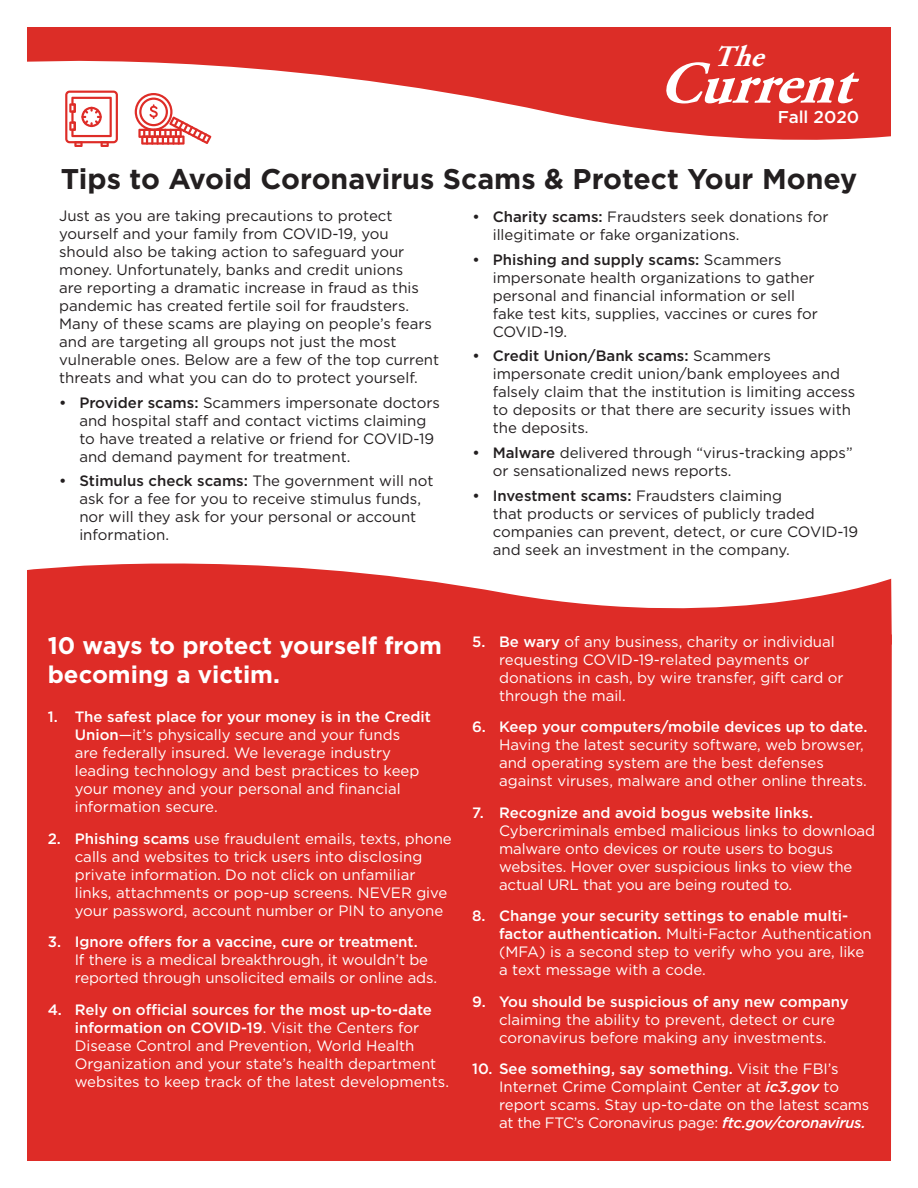
<style>
.page{position:relative;width:918px;height:1188px;background:#fff}
.page>*{position:absolute;margin:0;border:0;box-sizing:border-box;transform-origin:0 0}
.t1{font:italic 700 59.55px "Adobe Garamond Pro";color:#fff}
.t2{font:italic 700 29.85px "Adobe Garamond Pro";color:#fff}
.t3{font:700 28.5px "Gotham";color:#231f20}
.t4{font:700 24px/28.8px "Gotham";color:#fff}
.t5{font:500 17.1px "Gotham";color:#fff}
.t6{font:15px/18px "Gotham";color:#fff}
.t7{font:15px/18px "Gotham";color:#231f20}
.s1{font-weight:500}
.s2{font-weight:500;font-style:italic}
</style>
<div class="page">
<svg style="left:27px;top:563px;width:865px;height:71px;fill:#de2c27"></svg>
<div style="left:27px;top:634px;width:865px;height:527px;background:#de2c27"></div>
<div style="left:27px;top:27px;width:864px;height:21px;background:#dc2d27"></div>
<svg style="left:27px;top:48px;width:864px;height:92px;fill:#dc2d27"></svg>
<svg style="left:65px;top:91px;width:53px;height:56px"></svg>
<svg style="left:135px;top:93px;width:76px;height:52px"></svg>
<p class="t2" style="left:714px;top:39px;width:63px">The</p>
<p class="t1" style="left:659px;top:49px;width:219px">Current</p>
<p class="t5" style="left:778px;top:106px;width:83px">Fall 2020</p>
<p class="t3" style="left:61px;top:160px;width:798px">Tips to Avoid Coronavirus Scams &amp; Protect Your Money</p>
<p class="t7" style="left:59px;top:206px;width:382px">Just as you are taking precautions to protect yourself and your family from COVID-19, you should also be taking action to safeguard your money. Unfortunately, banks and credit unions<br>are reporting a dramatic increase in fraud as this pandemic has created fertile soil for fraudsters.<br>Many of these scams are playing on people’s fears and are targeting all groups not just the most vulnerable ones. Below are a few of the top current threats and what you can do to protect yourself.</p>
<p class="t7" style="left:79px;top:393px;width:362px;text-indent:-20px"><span class="s1">• Provider scams:</span> Scammers impersonate doctors and hospital staff and contact victims claiming to have treated a relative or friend for COVID-19 and demand payment for treatment.</p>
<p class="t7" style="left:79px;top:472px;width:356px;text-indent:-20px"><span class="s1">• Stimulus check scams:</span> The government will not ask for a fee for you to receive stimulus funds, nor will they ask for your personal or account information.</p>
<p class="t7" style="left:493px;top:207px;width:337px;text-indent:-20px"><span class="s1">• Charity scams:</span> Fraudsters seek donations for illegitimate or fake organizations.</p>
<p class="t7" style="left:493px;top:250px;width:327px;text-indent:-20px"><span class="s1">• Phishing and supply scams:</span> Scammers impersonate health organizations to gather personal and financial information or sell fake test kits, supplies, vaccines or cures for COVID-19.</p>
<p class="t7" style="left:493px;top:347px;width:364px;text-indent:-20px"><span class="s1">• Credit Union/Bank scams:</span> Scammers impersonate credit union/bank employees and falsely claim that the institution is limiting access to deposits or that there are security issues with the deposits.</p>
<p class="t7" style="left:493px;top:444px;width:362px;text-indent:-20px"><span class="s1">• Malware</span> delivered through “virus-tracking apps” or sensationalized news reports.</p>
<p class="t7" style="left:493px;top:486px;width:367px;text-indent:-20px"><span class="s1">• Investment scams:</span> Fraudsters claiming<br>that products or services of publicly traded companies can prevent, detect, or cure COVID-19 and seek an investment in the company.</p>
<p class="t4" style="left:48px;top:631px;width:396px">10 ways to protect yourself from becoming a victim.</p>
<p class="t6" style="left:75px;top:708px;width:358px;text-indent:-27px"><span class="s1">1. The safest place for your money is in the Credit Union</span>—it’s physically secure and your funds<br>are federally insured. We leverage industry leading technology and best practices to keep your money and your personal and financial information secure.</p>
<p class="t6" style="left:75px;top:829px;width:379px;text-indent:-27px"><span class="s1">2. Phishing scams</span> use fraudulent emails, texts, phone calls and websites to trick users into disclosing private information. Do not click on unfamiliar links, attachments or pop-up screens. NEVER give your password, account number or PIN to anyone</p>
<p class="t6" style="left:75px;top:933px;width:364px;text-indent:-27px"><span class="s1">3. Ignore offers for a vaccine, cure or treatment.<br></span>If there is a medical breakthrough, it wouldn’t be reported through unsolicited emails or online ads.</p>
<p class="t6" style="left:75px;top:1000px;width:376px;text-indent:-27px"><span class="s1">4. Rely on official sources for the most up-to-date information on COVID-19</span>. Visit the Centers for Disease Control and Prevention, World Health Organization and your state’s health department websites to keep track of the latest developments.</p>
<p class="t6" style="left:499px;top:632px;width:346px;text-indent:-27px"><span class="s1">5. Be wary</span> of any business, charity or individual requesting COVID-19-related payments or donations in cash, by wire transfer, gift card or through the mail.</p>
<p class="t6" style="left:499px;top:718px;width:370px;text-indent:-27px"><span class="s1">6. Keep your computers/mobile devices up to date.<br></span>Having the latest security software, web browser, and operating system are the best defenses against viruses, malware and other online threats.</p>
<p class="t6" style="left:499px;top:803px;width:378px;text-indent:-27px"><span class="s1">7. Recognize and avoid bogus website links.<br></span>Cybercriminals embed malicious links to download malware onto devices or route users to bogus websites. Hover over suspicious links to view the actual URL that you are being routed to.</p>
<p class="t6" style="left:499px;top:907px;width:374px;text-indent:-27px"><span class="s1">8. Change your security settings to enable multi&shy;factor authentication.</span> Multi-Factor Authentication (MFA) is a second step to verify who you are, like a text message with a code.</p>
<p class="t6" style="left:499px;top:992px;width:351px;text-indent:-27px"><span class="s1">9. You should be suspicious of any new company </span>claiming the ability to prevent, detect or cure coronavirus before making any investments.</p>
<p class="t6" style="left:499px;top:1060px;width:372px;text-indent:-27px"><span class="s1">10. See something, say something.</span> Visit the FBI’s Internet Crime Complaint Center at <span class="s2">ic3.gov</span> to report scams. Stay up-to-date on the latest scams at the FTC’s Coronavirus page: <span class="s2">ftc.gov/coronavirus.</span></p>
</div>
